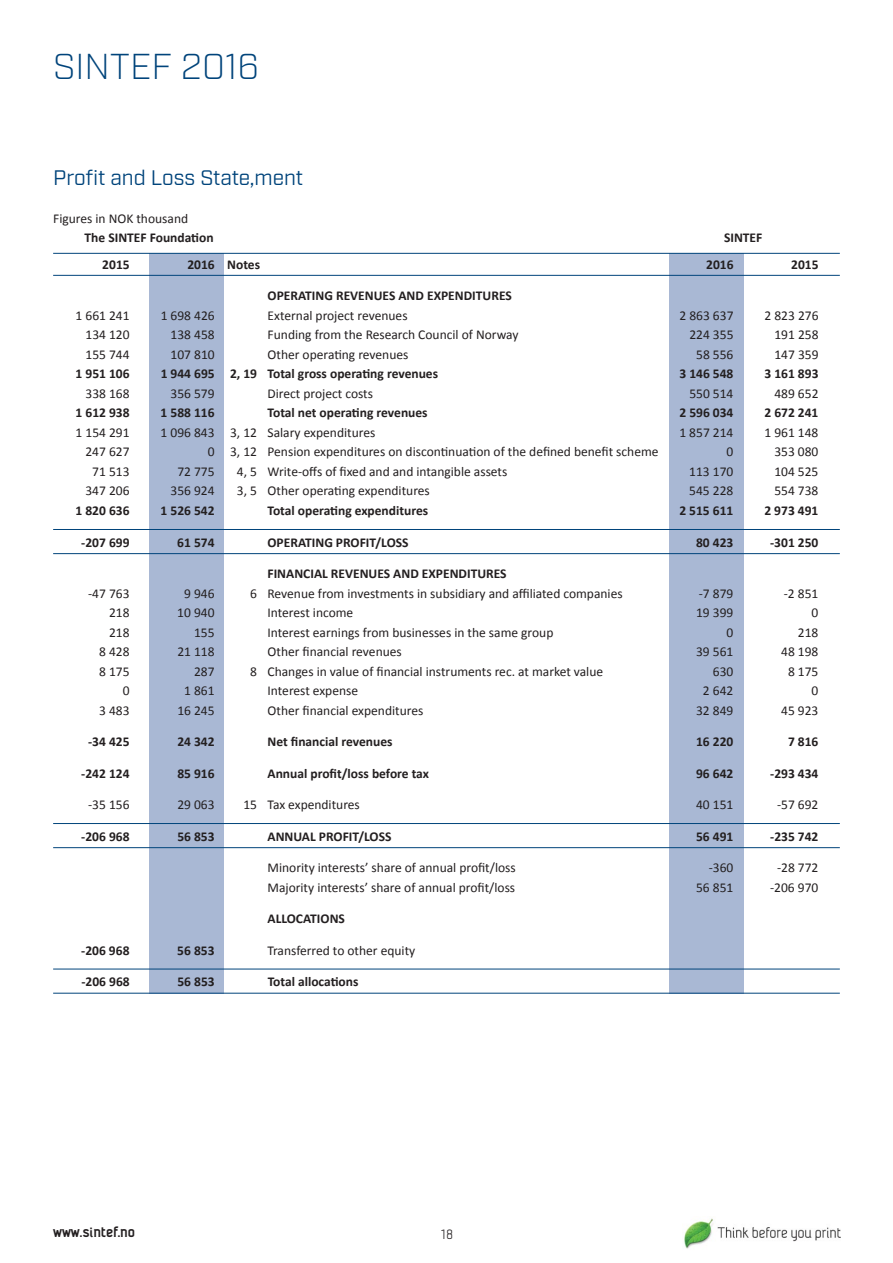
<style>
.page{position:relative;width:893px;height:1263px;background:#fff}
.page>*{position:absolute;margin:0;border:0;box-sizing:border-box;transform-origin:0 0}
.t1{font:300 36px "Industry";color:#00447b}
.t2{font:21px "Industry";letter-spacing:-.01em;color:#00447b}
.t3{font:700 15px "SINTEF";color:#231f20}
.t4{font:13.5px "Calibri";color:#231f20}
.t5{font:700 13.5px "Calibri";color:#231f20}
.t6{font:13.5px "SINTEF";color:#231f20}
</style>
<div class="page">
<div style="left:149px;top:253px;width:74px;height:740px;background:#a9b8d4"></div>
<div style="left:670px;top:253px;width:74px;height:740px;background:#a9b8d4"></div>
<hr style="left:53px;top:253px;width:787px;height:1px;background:#00447b">
<hr style="left:53px;top:275px;width:787px;height:1px;background:#00447b">
<hr style="left:53px;top:529px;width:787px;height:1px;background:#00447b">
<hr style="left:53px;top:553px;width:787px;height:1px;background:#00447b">
<hr style="left:53px;top:823px;width:787px;height:1px;background:#00447b">
<hr style="left:53px;top:847px;width:787px;height:1px;background:#00447b">
<hr style="left:53px;top:969px;width:787px;height:1px;background:#00447b">
<hr style="left:53px;top:993px;width:787px;height:1px;background:#00447b">
<img style="left:684px;top:1218px;width:156px;height:31px">
<h1 class="t1" style="left:53px;top:45px;width:208px">SINTEF 2016</h1>
<h2 class="t2" style="left:53px;top:166px;width:251px">Profit and Loss State,ment</h2>
<p class="t4" style="left:53px;top:210px;width:137px">Figures in NOK thousand</p>
<p class="t5" style="left:85px;top:229px;width:131px">The SINTEF Foundation</p>
<p class="t5" style="left:724px;top:229px;width:40px">SINTEF</p>
<p class="t5" style="left:102px;top:255px;width:29px">2015</p>
<p class="t5" style="left:187px;top:255px;width:74px">2016 Notes</p>
<p class="t5" style="left:706px;top:255px;width:29px">2016</p>
<p class="t5" style="left:791px;top:255px;width:29px">2015</p>
<p class="t5" style="left:268px;top:287px;width:246px">OPERATING REVENUES AND EXPENDITURES</p>
<p class="t4" style="left:76px;top:307px;width:56px">1 661 241</p>
<p class="t4" style="left:161px;top:307px;width:56px">1 698 426</p>
<p class="t4" style="left:268px;top:307px;width:141px">External project revenues</p>
<p class="t4" style="left:679px;top:307px;width:56px">2 863 637</p>
<p class="t4" style="left:764px;top:307px;width:56px">2 823 276</p>
<p class="t4" style="left:86px;top:326px;width:46px">134 120</p>
<p class="t4" style="left:171px;top:326px;width:46px">138 458</p>
<p class="t4" style="left:268px;top:326px;width:252px">Funding from the Research Council of Norway</p>
<p class="t4" style="left:689px;top:326px;width:46px">224 355</p>
<p class="t4" style="left:774px;top:326px;width:46px">191 258</p>
<p class="t4" style="left:86px;top:346px;width:46px">155 744</p>
<p class="t4" style="left:171px;top:346px;width:46px">107 810</p>
<p class="t4" style="left:268px;top:346px;width:142px">Other operating revenues</p>
<p class="t4" style="left:696px;top:346px;width:39px">58 556</p>
<p class="t4" style="left:774px;top:346px;width:46px">147 359</p>
<p class="t5" style="left:76px;top:365px;width:56px">1 951 106</p>
<p class="t5" style="left:161px;top:365px;width:279px">1 944 695 2, 19 Total gross operating revenues</p>
<p class="t5" style="left:679px;top:365px;width:56px">3 146 548</p>
<p class="t5" style="left:764px;top:365px;width:56px">3 161 893</p>
<p class="t4" style="left:86px;top:385px;width:46px">338 168</p>
<p class="t4" style="left:171px;top:385px;width:46px">356 579</p>
<p class="t4" style="left:268px;top:385px;width:107px">Direct project costs</p>
<p class="t4" style="left:689px;top:385px;width:46px">550 514</p>
<p class="t4" style="left:774px;top:385px;width:46px">489 652</p>
<p class="t5" style="left:76px;top:404px;width:56px">1 612 938</p>
<p class="t5" style="left:161px;top:404px;width:56px">1 588 116</p>
<p class="t5" style="left:268px;top:404px;width:162px">Total net operating revenues</p>
<p class="t5" style="left:679px;top:404px;width:56px">2 596 034</p>
<p class="t5" style="left:764px;top:404px;width:56px">2 672 241</p>
<p class="t4" style="left:76px;top:424px;width:56px">1 154 291</p>
<p class="t4" style="left:161px;top:424px;width:216px">1 096 843 3, 12 Salary expenditures</p>
<p class="t4" style="left:679px;top:424px;width:56px">1 857 214</p>
<p class="t4" style="left:764px;top:424px;width:56px">1 961 148</p>
<p class="t4" style="left:85px;top:443px;width:46px">247 627</p>
<p class="t4" style="left:208px;top:443px;width:452px">0 3, 12 Pension expenditures on discontinuation of the defined benefit scheme</p>
<p class="t4" style="left:727px;top:443px;width:8px">0</p>
<p class="t4" style="left:774px;top:443px;width:46px">353 080</p>
<p class="t4" style="left:92px;top:462px;width:39px">71 513</p>
<p class="t4" style="left:177px;top:462px;width:39px">72 775</p>
<p class="t4" style="left:237px;top:462px;width:272px">4, 5 Write-offs of fixed and and intangible assets</p>
<p class="t4" style="left:689px;top:462px;width:46px">113 170</p>
<p class="t4" style="left:774px;top:462px;width:46px">104 525</p>
<p class="t4" style="left:85px;top:482px;width:46px">347 206</p>
<p class="t4" style="left:170px;top:482px;width:46px">356 924</p>
<p class="t4" style="left:237px;top:482px;width:194px">3, 5 Other operating expenditures</p>
<p class="t4" style="left:689px;top:482px;width:46px">545 228</p>
<p class="t4" style="left:774px;top:482px;width:46px">554 738</p>
<p class="t5" style="left:76px;top:501px;width:56px">1 820 636</p>
<p class="t5" style="left:161px;top:501px;width:56px">1 526 542</p>
<p class="t5" style="left:268px;top:501px;width:162px">Total operating expenditures</p>
<p class="t5" style="left:679px;top:501px;width:56px">2 515 611</p>
<p class="t5" style="left:764px;top:501px;width:56px">2 973 491</p>
<p class="t5" style="left:81px;top:534px;width:50px">-207 699</p>
<p class="t5" style="left:177px;top:534px;width:39px">61 574</p>
<p class="t5" style="left:268px;top:534px;width:143px">OPERATING PROFIT/LOSS</p>
<p class="t5" style="left:696px;top:534px;width:39px">80 423</p>
<p class="t5" style="left:770px;top:534px;width:50px">-301 250</p>
<p class="t5" style="left:267px;top:565px;width:241px">FINANCIAL REVENUES AND EXPENDITURES</p>
<p class="t4" style="left:88px;top:585px;width:43px">-47 763</p>
<p class="t4" style="left:184px;top:585px;width:32px">9 946</p>
<p class="t4" style="left:250px;top:585px;width:374px">6 Revenue from investments in subsidiary and affiliated companies</p>
<p class="t4" style="left:699px;top:585px;width:36px">-7 879</p>
<p class="t4" style="left:784px;top:585px;width:36px">-2 851</p>
<p class="t4" style="left:109px;top:604px;width:22px">218</p>
<p class="t4" style="left:177px;top:604px;width:39px">10 940</p>
<p class="t4" style="left:267px;top:604px;width:87px">Interest income</p>
<p class="t4" style="left:696px;top:604px;width:39px">19 399</p>
<p class="t4" style="left:812px;top:604px;width:8px">0</p>
<p class="t4" style="left:109px;top:624px;width:22px">218</p>
<p class="t4" style="left:194px;top:624px;width:22px">155</p>
<p class="t4" style="left:268px;top:624px;width:287px">Interest earnings from businesses in the same group</p>
<p class="t4" style="left:726px;top:624px;width:8px">0</p>
<p class="t4" style="left:798px;top:624px;width:22px">218</p>
<p class="t4" style="left:99px;top:643px;width:32px">8 428</p>
<p class="t4" style="left:177px;top:643px;width:39px">21 118</p>
<p class="t4" style="left:268px;top:643px;width:136px">Other financial revenues</p>
<p class="t4" style="left:696px;top:643px;width:39px">39 561</p>
<p class="t4" style="left:781px;top:643px;width:39px">48 198</p>
<p class="t4" style="left:99px;top:663px;width:32px">8 175</p>
<p class="t4" style="left:194px;top:663px;width:22px">287</p>
<p class="t4" style="left:250px;top:663px;width:355px">8 Changes in value of financial instruments rec. at market value</p>
<p class="t4" style="left:713px;top:663px;width:22px">630</p>
<p class="t4" style="left:788px;top:663px;width:32px">8 175</p>
<p class="t4" style="left:123px;top:682px;width:8px">0</p>
<p class="t4" style="left:184px;top:682px;width:32px">1 861</p>
<p class="t4" style="left:268px;top:682px;width:92px">Interest expense</p>
<p class="t4" style="left:703px;top:682px;width:32px">2 642</p>
<p class="t4" style="left:812px;top:682px;width:8px">0</p>
<p class="t4" style="left:99px;top:702px;width:32px">3 483</p>
<p class="t4" style="left:177px;top:702px;width:39px">16 245</p>
<p class="t4" style="left:268px;top:702px;width:157px">Other financial expenditures</p>
<p class="t4" style="left:696px;top:702px;width:39px">32 849</p>
<p class="t4" style="left:781px;top:702px;width:39px">45 923</p>
<p class="t5" style="left:88px;top:733px;width:43px">-34 425</p>
<p class="t5" style="left:177px;top:733px;width:39px">24 342</p>
<p class="t5" style="left:268px;top:733px;width:127px">Net financial revenues</p>
<p class="t5" style="left:696px;top:733px;width:39px">16 220</p>
<p class="t5" style="left:788px;top:733px;width:32px">7 816</p>
<p class="t5" style="left:81px;top:765px;width:50px">-242 124</p>
<p class="t5" style="left:177px;top:765px;width:39px">85 916</p>
<p class="t5" style="left:268px;top:765px;width:163px">Annual profit/loss before tax</p>
<p class="t5" style="left:696px;top:765px;width:39px">96 642</p>
<p class="t5" style="left:770px;top:765px;width:50px">-293 434</p>
<p class="t4" style="left:88px;top:796px;width:43px">-35 156</p>
<p class="t4" style="left:177px;top:796px;width:39px">29 063</p>
<p class="t4" style="left:243px;top:796px;width:118px">15 Tax expenditures</p>
<p class="t4" style="left:696px;top:796px;width:39px">40 151</p>
<p class="t4" style="left:777px;top:796px;width:43px">-57 692</p>
<p class="t5" style="left:81px;top:828px;width:50px">-206 968</p>
<p class="t5" style="left:177px;top:828px;width:39px">56 853</p>
<p class="t5" style="left:268px;top:828px;width:125px">ANNUAL PROFIT/LOSS</p>
<p class="t5" style="left:696px;top:828px;width:39px">56 491</p>
<p class="t5" style="left:770px;top:828px;width:50px">-235 742</p>
<p class="t4" style="left:268px;top:859px;width:250px">Minority interests’ share of annual profit/loss</p>
<p class="t4" style="left:709px;top:859px;width:26px">-360</p>
<p class="t4" style="left:777px;top:859px;width:43px">-28 772</p>
<p class="t4" style="left:267px;top:879px;width:249px">Majority interests’ share of annual profit/loss</p>
<p class="t4" style="left:696px;top:879px;width:39px">56 851</p>
<p class="t4" style="left:770px;top:879px;width:50px">-206 970</p>
<p class="t5" style="left:267px;top:910px;width:79px">ALLOCATIONS</p>
<p class="t5" style="left:81px;top:942px;width:50px">-206 968</p>
<p class="t5" style="left:177px;top:942px;width:39px">56 853</p>
<p class="t4" style="left:267px;top:942px;width:149px">Transferred to other equity</p>
<p class="t5" style="left:81px;top:973px;width:50px">-206 968</p>
<p class="t5" style="left:177px;top:973px;width:39px">56 853</p>
<p class="t5" style="left:268px;top:973px;width:92px">Total allocations</p>
<p class="t3" style="left:53px;top:1223px;width:83px">www.sintef.no</p>
<p class="t6" style="left:440px;top:1227px;width:14px">18</p>
</div>
